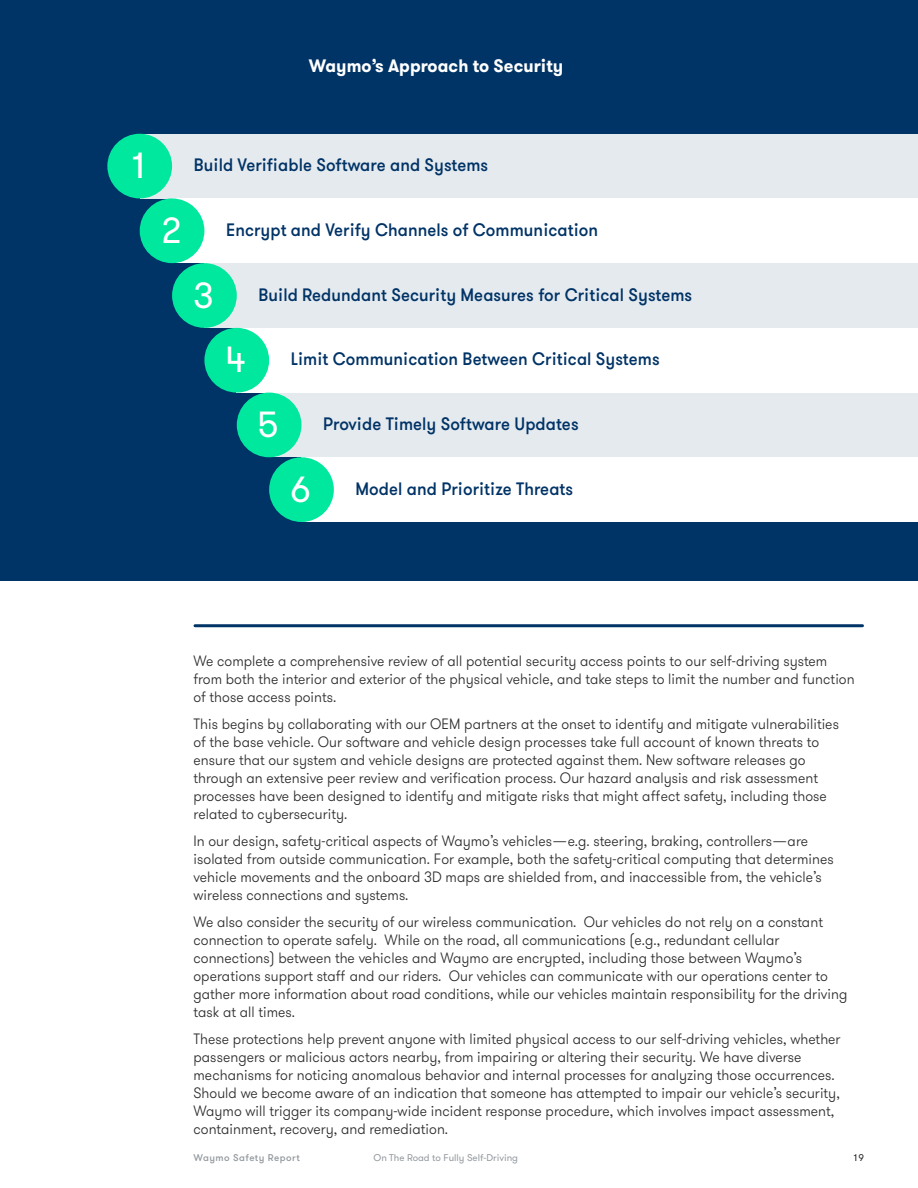
<style>
.page{position:relative;width:918px;height:1188px;background:#fff}
.page>*{position:absolute;margin:0;border:0;box-sizing:border-box;transform-origin:0 0}
.t1{font:36.3px "GT Walsheim";color:#fff}
.t2{font:500 18px "GT Walsheim";letter-spacing:.005em;color:#036;scale:.94 1}
.t3{font:700 18px "GT Walsheim";letter-spacing:.005em;color:#fff;scale:.94 1}
.t4{font:300 15px/18px "GT Walsheim";letter-spacing:.005em;color:#282828;scale:.94 1}
.t5{font:9.75px "GT Walsheim";color:#949a9f}
.t6{font:500 9.75px "GT Walsheim";letter-spacing:.05em;color:#949a9f}
.t7{font:9.75px "GT Walsheim";color:#282828}
</style>
<div class="page">
<div style="left:0;top:0;width:918px;height:580px;background:#036"></div>
<div style="left:140px;top:134px;width:778px;height:64px;background:#e5eaef"></div>
<div style="left:204px;top:263px;width:714px;height:65px;background:#e5eaef"></div>
<div style="left:269px;top:393px;width:649px;height:64px;background:#e5eaef"></div>
<div style="left:172px;top:198px;width:746px;height:65px;background:#fff"></div>
<div style="left:237px;top:328px;width:681px;height:65px;background:#fff"></div>
<div style="left:302px;top:457px;width:616px;height:65px;background:#fff"></div>
<div style="left:107px;top:134px;width:65px;height:64px;background:#00e89d;border-radius:50%"></div>
<div style="left:172px;top:263px;width:65px;height:65px;background:#00e89d;border-radius:50%"></div>
<div style="left:237px;top:393px;width:64px;height:64px;background:#00e89d;border-radius:50%"></div>
<div style="left:140px;top:198px;width:64px;height:65px;background:#00e89d;border-radius:50%"></div>
<div style="left:204px;top:328px;width:65px;height:65px;background:#00e89d;border-radius:50%"></div>
<div style="left:269px;top:457px;width:65px;height:65px;background:#00e89d;border-radius:50%"></div>
<hr style="left:195px;top:624px;width:667px;height:3px;background:#036">
<p class="t3" style="left:309px;top:54px;width:272px">Waymo’s Approach to Security</p>
<h1 class="t1" style="left:128px;top:143px;width:22px">1</h1>
<p class="t2" style="left:194px;top:154px;width:315px">Build Verifiable Software and Systems</p>
<h1 class="t1" style="left:161px;top:207px;width:22px">2</h1>
<p class="t2" style="left:226px;top:218px;width:397px">Encrypt and Verify Channels of Communication</p>
<h1 class="t1" style="left:193px;top:272px;width:22px">3</h1>
<p class="t2" style="left:258px;top:283px;width:463px">Build Redundant Security Measures for Critical Systems</p>
<h1 class="t1" style="left:225px;top:337px;width:22px">4</h1>
<p class="t2" style="left:291px;top:348px;width:394px">Limit Communication Between Critical Systems</p>
<h1 class="t1" style="left:258px;top:402px;width:22px">5</h1>
<p class="t2" style="left:323px;top:412px;width:273px">Provide Timely Software Updates</p>
<h1 class="t1" style="left:290px;top:466px;width:22px">6</h1>
<p class="t2" style="left:356px;top:477px;width:233px">Model and Prioritize Threats</p>
<p class="t4" style="left:194px;top:652px;width:705px">We complete a comprehensive review of all potential security access points to our self-driving system from both the interior and exterior of the physical vehicle, and take steps to limit the number and function of those access points.</p>
<p class="t4" style="left:194px;top:715px;width:688px">This begins by collaborating with our OEM partners at the onset to identify and mitigate vulnerabilities of the base vehicle. Our software and vehicle design processes take full account of known threats to ensure that our system and vehicle designs are protected against them. New software releases go through an extensive peer review and verification process. Our hazard analysis and risk assessment processes have been designed to identify and mitigate risks that might affect safety, including those related to cybersecurity.</p>
<p class="t4" style="left:194px;top:832px;width:683px">In our design, safety-critical aspects of Waymo’s vehicles—e.g. steering, braking, controllers—are isolated from outside communication. For example, both the safety-critical computing that determines vehicle movements and the onboard 3D maps are shielded from, and inaccessible from, the vehicle’s wireless connections and systems.</p>
<p class="t4" style="left:194px;top:913px;width:697px">We also consider the security of our wireless communication. Our vehicles do not rely on a constant connection to operate safely. While on the road, all communications (e.g., redundant cellular connections) between the vehicles and Waymo are encrypted, including those between Waymo’s operations support staff and our riders. Our vehicles can communicate with our operations center to gather more information about road conditions, while our vehicles maintain responsibility for the driving task at all times.</p>
<p class="t4" style="left:194px;top:1030px;width:690px">These protections help prevent anyone with limited physical access to our self-driving vehicles, whether passengers or malicious actors nearby, from impairing or altering their security. We have diverse mechanisms for noticing anomalous behavior and internal processes for analyzing those occurrences.<br>Should we become aware of an indication that someone has attempted to impair our vehicle’s security, Waymo will trigger its company-wide incident response procedure, which involves impact assessment, containment, recovery, and remediation.</p>
<p class="t6" style="left:194px;top:1151px;width:108px">Waymo Safety Report</p>
<p class="t5" style="left:374px;top:1151px;width:146px">On The Road to Fully Self-Driving</p>
<p class="t7" style="left:853px;top:1151px;width:13px">19</p>
</div>
